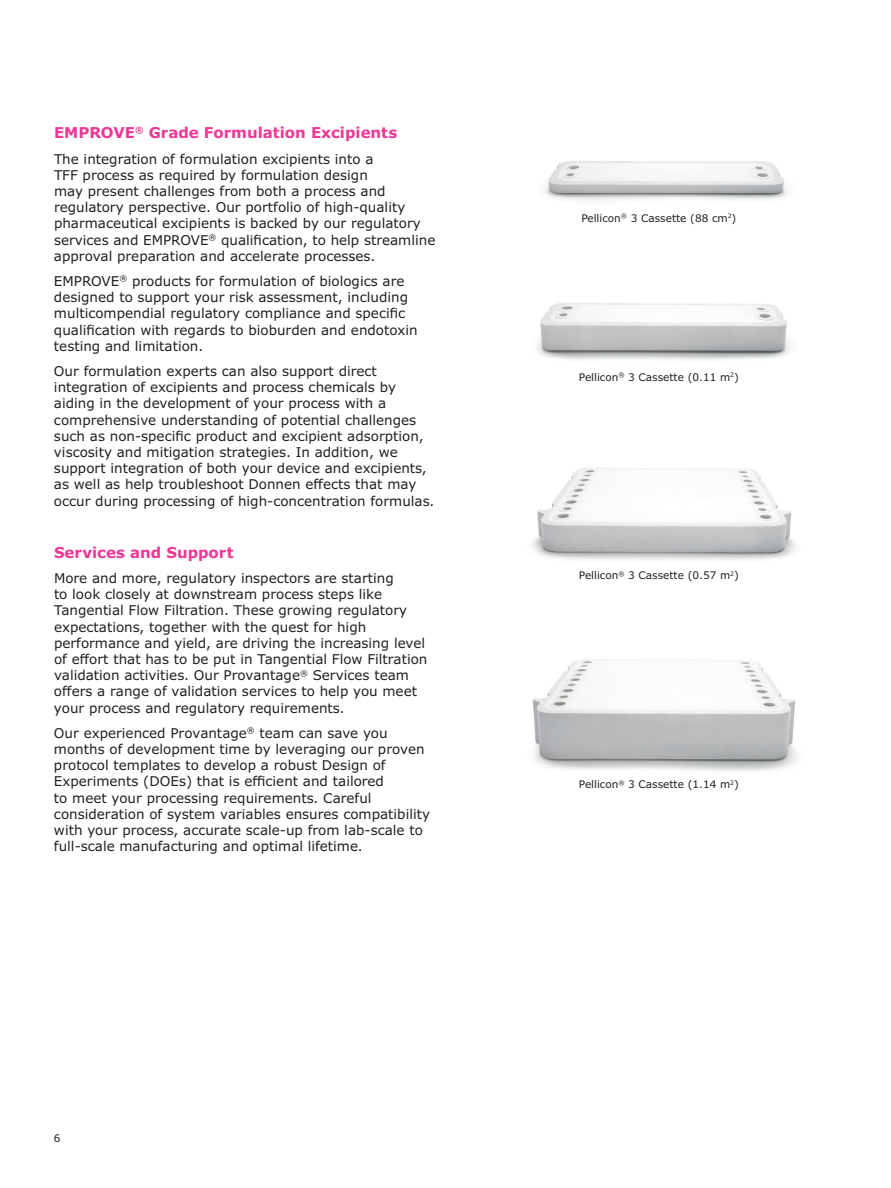
<style>
.page{position:relative;width:891px;height:1188px;background:#fff}
.page>*{position:absolute;margin:0;border:0;box-sizing:border-box;transform-origin:0 0}
.t1{font:700 15px "Verdana Pro";color:#ed3896}
.t2{font:13.5px/16.2px "Verdana Pro";color:#231f20}
.t3{font:10.5px "Verdana Pro";color:#231f20}
</style>
<div class="page">
<img style="left:544px;top:161px;width:244px;height:39px">
<img style="left:537px;top:303px;width:254px;height:57px">
<img style="left:532px;top:468px;width:264px;height:92px">
<img style="left:532px;top:659px;width:265px;height:113px">
<p class="t1" style="left:54px;top:123px;width:345px">EMPROVE<sup>®</sup> Grade Formulation Excipients</p>
<p class="t2" style="left:54px;top:151px;width:383px">The integration of formulation excipients into a<br>TFF process as required by formulation design<br>may present challenges from both a process and regulatory perspective. Our portfolio of high-quality pharmaceutical excipients is backed by our regulatory services and EMPROVE<sup>®</sup> qualification, to help streamline approval preparation and accelerate processes.</p>
<p class="t2" style="left:54px;top:273px;width:365px">EMPROVE<sup>®</sup> products for formulation of biologics are designed to support your risk assessment, including multicompendial regulatory compliance and specific qualification with regards to bioburden and endotoxin testing and limitation.</p>
<p class="t2" style="left:54px;top:363px;width:382px">Our formulation experts can also support direct integration of excipients and process chemicals by aiding in the development of your process with a comprehensive understanding of potential challenges such as non-specific product and excipient adsorption, viscosity and mitigation strategies. In addition, we support integration of both your device and excipients, as well as help troubleshoot Donnen effects that may occur during processing of high-concentration formulas.</p>
<p class="t1" style="left:54px;top:543px;width:181px">Services and Support</p>
<p class="t2" style="left:54px;top:570px;width:375px">More and more, regulatory inspectors are starting<br>to look closely at downstream process steps like Tangential Flow Filtration. These growing regulatory expectations, together with the quest for high performance and yield, are driving the increasing level of effort that has to be put in Tangential Flow Filtration validation activities. Our Provantage<sup>®</sup> Services team offers a range of validation services to help you meet your process and regulatory requirements.</p>
<p class="t2" style="left:54px;top:725px;width:378px">Our experienced Provantage<sup>®</sup> team can save you months of development time by leveraging our proven protocol templates to develop a robust Design of Experiments (DOEs) that is efficient and tailored<br>to meet your processing requirements. Careful consideration of system variables ensures compatibility with your process, accurate scale-up from lab-scale to full-scale manufacturing and optimal lifetime.</p>
<p class="t3" style="left:54px;top:1131px;width:8px">6</p>
<p class="t3" style="left:581px;top:211px;width:157px">Pellicon<sup>®</sup> 3 Cassette (88 cm<sup>2</sup>)</p>
<p class="t3" style="left:579px;top:370px;width:162px">Pellicon<sup>®</sup> 3 Cassette (0.11 m<sup>2</sup>)</p>
<p class="t3" style="left:579px;top:569px;width:162px">Pellicon<sup>®</sup> 3 Cassette (0.57 m<sup>2</sup>)</p>
<p class="t3" style="left:579px;top:778px;width:162px">Pellicon<sup>®</sup> 3 Cassette (1.14 m<sup>2</sup>)</p>
</div>
